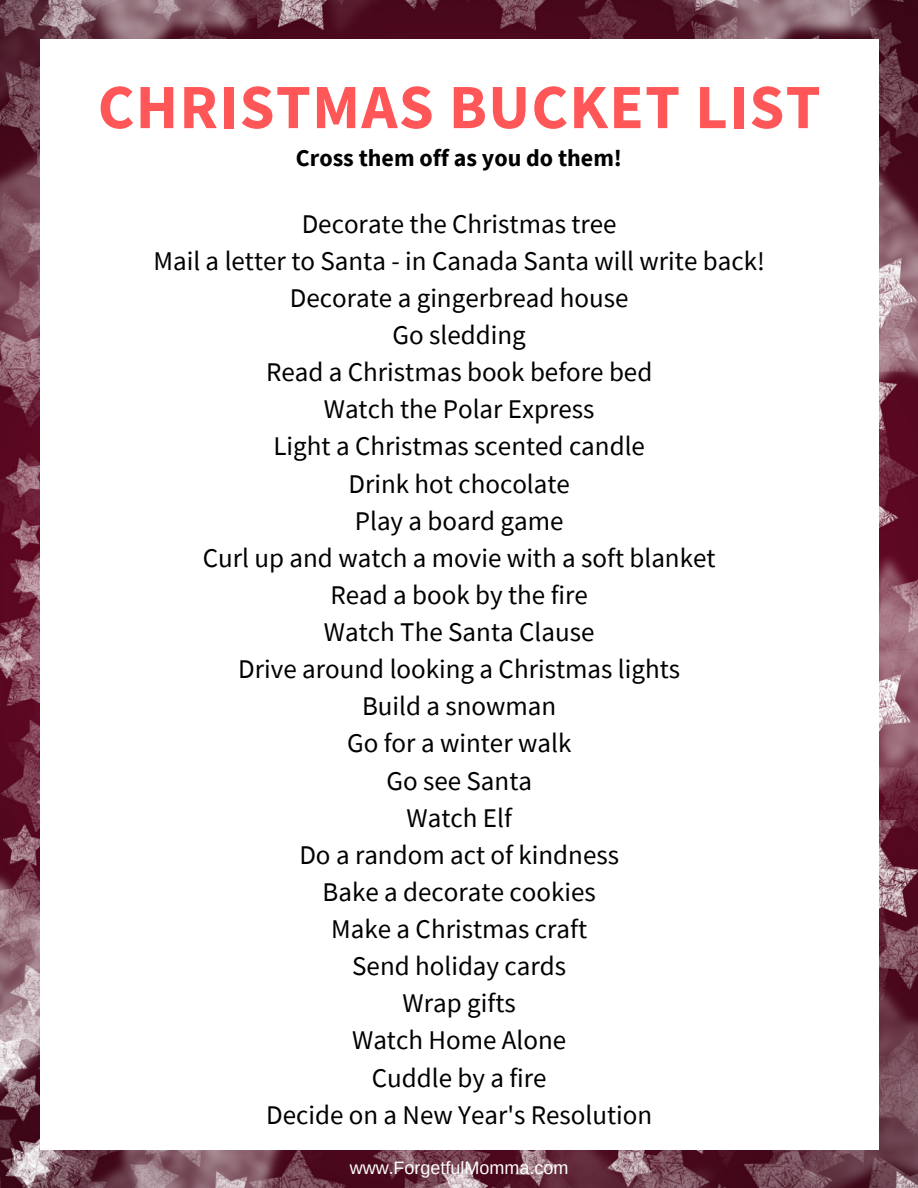
<style>
.page{position:relative;width:918px;height:1188px;background:#fff}
.page>*{position:absolute;margin:0;border:0;box-sizing:border-box;transform-origin:0 0}
.t1{font:700 63px "Source Sans Pro";letter-spacing:.02em;color:#ff5757}
.t2{font:27px/37.2px "Source Sans Pro";color:#000;text-align:center}
.t3{font:700 24px "Source Sans Pro";color:#000}
.t4{font:18px "Arimo";color:#fff}
</style>
<div class="page">
<img style="left:0;top:0;width:918px;height:1188px">
<div style="left:40px;top:39px;width:839px;height:1110px;background:#fff"></div>
<h1 class="t1" style="left:98px;top:66px;width:724px">CHRISTMAS BUCKET LIST</h1>
<p class="t3" style="left:296px;top:143px;width:328px">Cross them off as you do them!</p>
<p class="t2" style="left:153px;top:204px;width:613px">Decorate the Christmas tree<br>Mail a letter to Santa - in Canada Santa will write back!<br>Decorate a gingerbread house<br>Go sledding<br>Read a Christmas book before bed<br>Watch the Polar Express<br>Light a Christmas scented candle<br>Drink hot chocolate<br>Play a board game<br>Curl up and watch a movie with a soft blanket<br>Read a book by the fire<br>Watch The Santa Clause<br>Drive around looking a Christmas lights<br>Build a snowman<br>Go for a winter walk<br>Go see Santa<br>Watch Elf<br>Do a random act of kindness<br>Bake a decorate cookies<br>Make a Christmas craft<br>Send holiday cards<br>Wrap gifts<br>Watch Home Alone<br>Cuddle by a fire<br>Decide on a New Year's Resolution</p>
<p class="t4" style="left:350px;top:1158px;width:220px">www.ForgetfulMomma.com</p>
</div>
